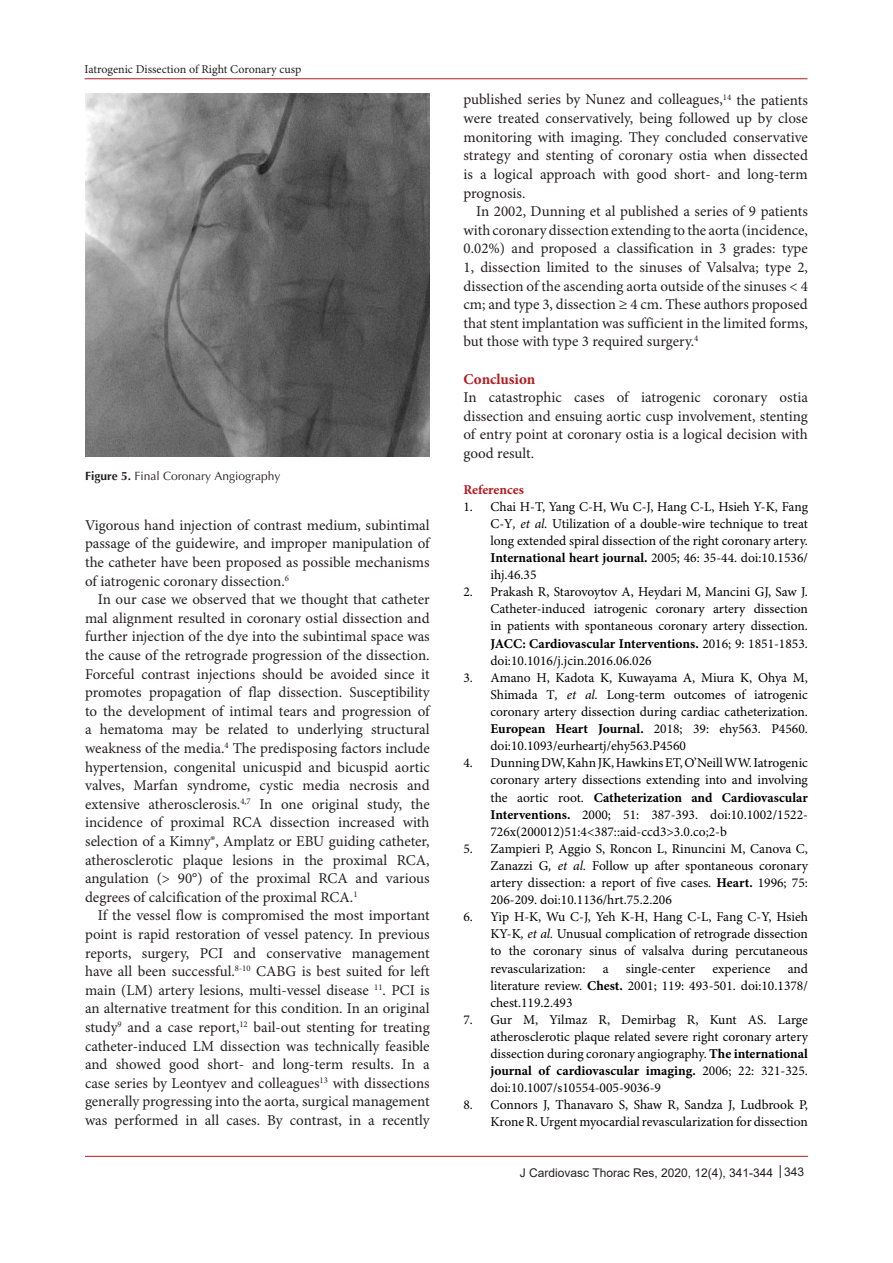
<style>
.page{position:relative;width:893px;height:1263px;background:#fff}
.page>*{position:absolute;margin:0;border:0;box-sizing:border-box;transform-origin:0 0}
.t1{font:15px/18.6px "Minion Pro";color:#231f20;text-align:justify}
.t2{font:700 15px "Minion Pro";color:#b4191e}
.t3{font:13.5px/17.1px "Minion Pro";color:#000;text-align:justify}
.t4{font:700 13.5px "Minion Pro";letter-spacing:-.005em;color:#b4191e}
.t5{font:12px "Arial";color:#231f20}
.t6{font:12px "Minion Pro";color:#231f20}
.t7{font:12px "Optima LT Std";color:#231f20}
.s1{font-weight:700}
.s2{font-style:italic}
</style>
<div class="page">
<hr style="left:85px;top:78px;width:722px;height:1px;background:#b4191e">
<hr style="left:85px;top:1156px;width:723px;height:1px;background:#b4191e">
<svg style="left:780px;top:1165px;width:1px;height:13px"></svg>
<img style="left:85px;top:94px;width:344px;height:363px">
<p class="t6" style="left:85px;top:62px;width:218px">Iatrogenic Dissection of Right Coronary cusp</p>
<p class="t7" style="left:85px;top:469px;width:197px"><span class="s1">Figure 5.</span> Final Coronary Angiography</p>
<p class="t1" style="left:85px;top:516px;width:346px">Vigorous hand injection of contrast medium, subintimal</p>
<p class="t1" style="left:85px;top:535px;width:346px">passage of the guidewire, and improper manipulation of</p>
<p class="t1" style="left:85px;top:553px;width:346px">the catheter have been proposed as possible mechanisms</p>
<p class="t1" style="left:85px;top:572px;width:205px">of iatrogenic coronary dissection.<sup>6</sup></p>
<p class="t1" style="left:98px;top:591px;width:333px">In our case we observed that we thought that catheter</p>
<p class="t1" style="left:85px;top:609px;width:346px">mal alignment resulted in coronary ostial dissection and</p>
<p class="t1" style="left:85px;top:628px;width:346px">further injection of the dye into the subintimal space was</p>
<p class="t1" style="left:85px;top:646px;width:346px">the cause of the retrograde progression of the dissection.</p>
<p class="t1" style="left:85px;top:665px;width:346px">Forceful contrast injections should be avoided since it</p>
<p class="t1" style="left:85px;top:684px;width:346px">promotes propagation of flap dissection. Susceptibility</p>
<p class="t1" style="left:85px;top:702px;width:346px">to the development of intimal tears and progression of</p>
<p class="t1" style="left:85px;top:721px;width:346px">a hematoma may be related to underlying structural</p>
<p class="t1" style="left:85px;top:739px;width:346px">weakness of the media.<sup>4</sup> The predisposing factors include</p>
<p class="t1" style="left:85px;top:758px;width:346px">hypertension, congenital unicuspid and bicuspid aortic</p>
<p class="t1" style="left:85px;top:777px;width:346px">valves, Marfan syndrome, cystic media necrosis and</p>
<p class="t1" style="left:85px;top:795px;width:346px">extensive atherosclerosis.<sup>4,7</sup> In one original study, the</p>
<p class="t1" style="left:85px;top:814px;width:346px">incidence of proximal RCA dissection increased with</p>
<p class="t1" style="left:85px;top:832px;width:346px">selection of a Kimny®, Amplatz or EBU guiding catheter,</p>
<p class="t1" style="left:85px;top:851px;width:346px">atherosclerotic plaque lesions in the proximal RCA,</p>
<p class="t1" style="left:85px;top:870px;width:346px">angulation (&gt; 90°) of the proximal RCA and various</p>
<p class="t1" style="left:85px;top:888px;width:274px">degrees of calcification of the proximal RCA.<sup>1</sup></p>
<p class="t1" style="left:98px;top:907px;width:333px">If the vessel flow is compromised the most important</p>
<p class="t1" style="left:85px;top:925px;width:346px">point is rapid restoration of vessel patency. In previous</p>
<p class="t1" style="left:85px;top:944px;width:346px">reports, surgery, PCI and conservative management</p>
<p class="t1" style="left:85px;top:963px;width:346px">have all been successful.<sup>8-10</sup> CABG is best suited for left</p>
<p class="t1" style="left:85px;top:981px;width:346px">main (LM) artery lesions, multi-vessel disease <sup>11</sup>. PCI is</p>
<p class="t1" style="left:85px;top:1000px;width:346px">an alternative treatment for this condition. In an original</p>
<p class="t1" style="left:85px;top:1018px;width:346px">study<sup>9</sup> and a case report,<sup>12</sup> bail-out stenting for treating</p>
<p class="t1" style="left:85px;top:1037px;width:346px">catheter-induced LM dissection was technically feasible</p>
<p class="t1" style="left:85px;top:1056px;width:346px">and showed good short- and long-term results. In a</p>
<p class="t1" style="left:85px;top:1074px;width:346px">case series by Leontyev and colleagues<sup>13</sup> with dissections</p>
<p class="t1" style="left:85px;top:1093px;width:346px">generally progressing into the aorta, surgical management</p>
<p class="t1" style="left:85px;top:1111px;width:346px">was performed in all cases. By contrast, in a recently</p>
<p class="t1" style="left:463px;top:91px;width:346px">published series by Nunez and colleagues,<sup>14</sup> the patients were treated conservatively, being followed up by close monitoring with imaging. They concluded conservative strategy and stenting of coronary ostia when dissected is a logical approach with good short- and long-term prognosis.</p>
<p class="t1" style="left:463px;top:203px;width:346px;text-indent:13px">In 2002, Dunning et al published a series of 9 patients with coronary dissection extending to the aorta (incidence, 0.02%) and proposed a classification in 3 grades: type 1, dissection limited to the sinuses of Valsalva; type 2, dissection of the ascending aorta outside of the sinuses &lt; 4 cm; and type 3, dissection ≥ 4 cm. These authors proposed that stent implantation was sufficient in the limited forms, but those with type 3 required surgery.<sup>4</sup></p>
<p class="t2" style="left:463px;top:368px;width:73px">Conclusion</p>
<p class="t1" style="left:463px;top:389px;width:346px">In catastrophic cases of iatrogenic coronary ostia dissection and ensuing aortic cusp involvement, stenting of entry point at coronary ostia is a logical decision with good result.</p>
<p class="t4" style="left:463px;top:480px;width:62px">References</p>
<p class="t3" style="left:490px;top:498px;width:319px;text-indent:-27px">1. Chai H-T, Yang C-H, Wu C-J, Hang C-L, Hsieh Y-K, Fang C-Y<span class="s2">, et al.</span> Utilization of a double-wire technique to treat long extended spiral dissection of the right coronary artery.<br><span class="s1">International heart journal.</span> 2005; 46: 35-44. doi:10.1536/ ihj.46.35</p>
<p class="t3" style="left:490px;top:584px;width:319px;text-indent:-27px">2. Prakash R, Starovoytov A, Heydari M, Mancini GJ, Saw J.<br>Catheter-induced iatrogenic coronary artery dissection in patients with spontaneous coronary artery dissection.<br><span class="s1">JACC: Cardiovascular Interventions.</span> 2016; 9: 1851-1853. doi:10.1016/j.jcin.2016.06.026</p>
<p class="t3" style="left:490px;top:669px;width:319px;text-indent:-27px">3. Amano H, Kadota K, Kuwayama A, Miura K, Ohya M, Shimada T<span class="s2">, et al.</span> Long-term outcomes of iatrogenic coronary artery dissection during cardiac catheterization.<br><span class="s1">European Heart Journal.</span> 2018; 39: ehy563. P4560. doi:10.1093/eurheartj/ehy563.P4560</p>
<p class="t3" style="left:490px;top:755px;width:319px;text-indent:-27px">4. Dunning DW, Kahn JK, Hawkins ET, O’Neill WW. Iatrogenic coronary artery dissections extending into and involving the aortic root. <span class="s1">Catheterization and Cardiovascular Interventions.</span> 2000; 51: 387-393. doi:10.1002/1522- 726x(200012)51:4&lt;387::aid-ccd3&gt;3.0.co;2-b</p>
<p class="t3" style="left:490px;top:840px;width:319px;text-indent:-27px">5. Zampieri P, Aggio S, Roncon L, Rinuncini M, Canova C, Zanazzi G<span class="s2">, et al.</span> Follow up after spontaneous coronary artery dissection: a report of five cases. <span class="s1">Heart.</span> 1996; 75:<br>206-209. doi:10.1136/hrt.75.2.206</p>
<p class="t3" style="left:490px;top:909px;width:319px;text-indent:-27px">6. Yip H-K, Wu C-J, Yeh K-H, Hang C-L, Fang C-Y, Hsieh KY-K<span class="s2">, et al.</span> Unusual complication of retrograde dissection to the coronary sinus of valsalva during percutaneous revascularization:</p>
<p class="t3" style="left:490px;top:960px;width:319px;text-indent:297px">and literature review. <span class="s1">Chest.</span> 2001; 119: 493-501. doi:10.1378/ chest.119.2.493</p>
<p class="t3" style="left:490px;top:1011px;width:319px;text-indent:-27px">7. Gur M, Yilmaz R, Demirbag R, Kunt AS. Large atherosclerotic plaque related severe right coronary artery dissection during coronary angiography. <span class="s1">The international journal of cardiovascular imaging.</span> 2006; 22: 321-325. doi:10.1007/s10554-005-9036-9</p>
<p class="t3" style="left:463px;top:1097px;width:346px;text-align:right">8. Connors J, Thanavaro S, Shaw R, Sandza J, Ludbrook P,<br>Krone R. Urgent myocardial revascularization for dissection</p>
<p class="t3" style="left:603px;top:960px;width:7px">a</p>
<p class="t3" style="left:626px;top:960px;width:71px">single-center</p>
<p class="t3" style="left:712px;top:960px;width:60px">experience</p>
<p class="t5" style="left:520px;top:1164px;width:286px">J Cardiovasc Thorac Res, 2020, 12(4), 341-344 343</p>
</div>
